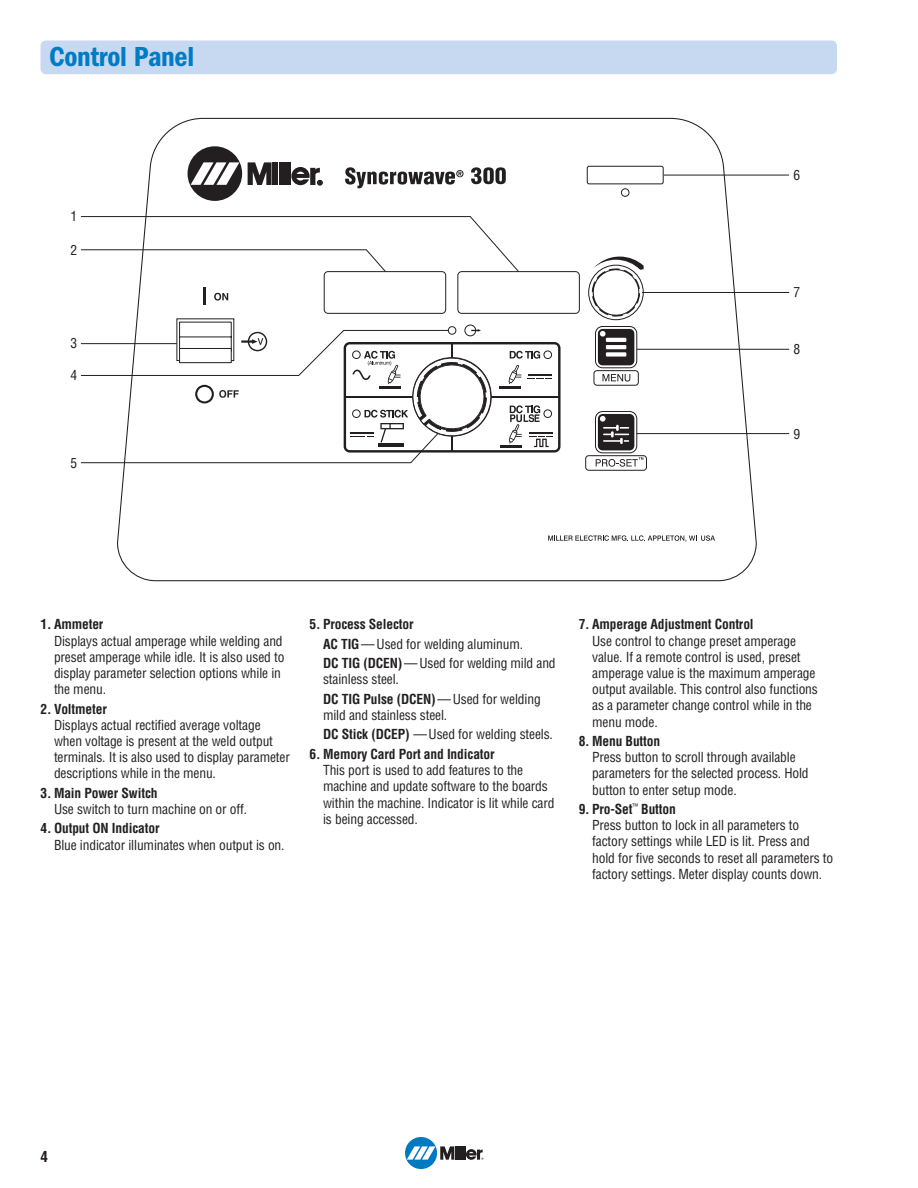
<style>
.page{position:relative;width:918px;height:1188px;background:#fff}
.page>*{position:absolute;margin:0;border:0;box-sizing:border-box;transform-origin:0 0}
.t1{font:28.5px "ITC Franklin Gothic Std Dm Cd";letter-spacing:-.01em;color:#007bc4}
.t2{font:700 condensed 15px "Helvetica";color:#231f20}
.t3{font:condensed 13.5px/16.2px "Helvetica";letter-spacing:-.01em;color:#231f20}
.t4{font:700 condensed 13.5px "Helvetica";letter-spacing:-.01em;color:#231f20}
.s1{font-weight:700}
</style>
<div class="page">
<div style="left:405px;top:1137px;width:32px;height:32px;background:#0079c1;border-radius:50%"></div>
<hr style="left:459px;top:1146px;width:3px;height:14px;background:#231f20">
<hr style="left:463px;top:1146px;width:3px;height:14px;background:#231f20">
<svg style="left:407px;top:1146px;width:51px;height:14px"></svg>
<svg style="left:466px;top:1149px;width:18px;height:11px"></svg>
<svg style="left:116px;top:117px;width:641px;height:465px"></svg>
<svg style="left:80px;top:216px;width:439px;height:56px"></svg>
<hr style="left:637px;top:349px;width:152px;height:1px;background:#231f20">
<hr style="left:642px;top:292px;width:147px;height:1px;background:#231f20">
<hr style="left:637px;top:433px;width:152px;height:1px;background:#231f20">
<hr style="left:664px;top:175px;width:125px;height:1px;background:#231f20">
<svg style="left:80px;top:321px;width:481px;height:142px"></svg>
<svg style="left:591px;top:257px;width:53px;height:60px"></svg>
<div style="left:41px;top:40px;width:796px;height:34px;background:#c7d9f0;border-radius:5px"></div>
<h1 class="t1" style="left:49px;top:46px;width:147px">Control Panel</h1>
<p class="t3" style="left:71px;top:209px;width:8px">1</p>
<p class="t3" style="left:71px;top:243px;width:8px">2</p>
<p class="t3" style="left:71px;top:336px;width:8px">3</p>
<p class="t3" style="left:71px;top:368px;width:8px">4</p>
<p class="t3" style="left:71px;top:456px;width:8px">5</p>
<p class="t3" style="left:793px;top:168px;width:8px">6</p>
<p class="t3" style="left:793px;top:286px;width:8px">7</p>
<p class="t3" style="left:793px;top:342px;width:8px">8</p>
<p class="t3" style="left:793px;top:427px;width:8px">9</p>
<p class="t4" style="left:41px;top:619px;width:64px">1. Ammeter</p>
<p class="t3" style="left:54px;top:634px;width:232px">Displays actual amperage while welding and preset amperage while idle. It is also used to display parameter selection options while in the menu.</p>
<p class="t4" style="left:41px;top:703px;width:68px">2. Voltmeter</p>
<p class="t3" style="left:54px;top:718px;width:237px">Displays actual rectified average voltage when voltage is present at the weld output terminals. It is also used to display parameter descriptions while in the menu.</p>
<p class="t4" style="left:41px;top:788px;width:119px">3. Main Power Switch</p>
<p class="t3" style="left:54px;top:802px;width:195px">Use switch to turn machine on or off.</p>
<p class="t4" style="left:41px;top:823px;width:121px">4. Output ON Indicator</p>
<p class="t3" style="left:54px;top:838px;width:232px">Blue indicator illuminates when output is on.</p>
<p class="t3" style="left:323px;top:616px;width:234px;line-height:19.5px;text-indent:-14px"><span class="s1">5. Process Selector<br>AC TIG</span> — Used for welding aluminum.<br><span class="s1">DC TIG (DCEN)</span> — Used for welding mild and</p>
<p class="t3" style="left:323px;top:671px;width:219px;line-height:19.5px">stainless steel.<br><span class="s1">DC TIG Pulse (DCEN)</span> — Used for welding</p>
<p class="t3" style="left:323px;top:706px;width:231px;line-height:19.5px">mild and stainless steel.<br><span class="s1">DC Stick (DCEP)</span> — Used for welding steels.</p>
<p class="t4" style="left:310px;top:749px;width:187px">6. Memory Card Port and Indicator</p>
<p class="t3" style="left:323px;top:763px;width:233px">This port is used to add features to the machine and update software to the boards within the machine. Indicator is lit while card is being accessed.</p>
<p class="t4" style="left:579px;top:619px;width:177px">7. Amperage Adjustment Control</p>
<p class="t3" style="left:592px;top:634px;width:227px">Use control to change preset amperage value. If a remote control is used, preset amperage value is the maximum amperage output available. This control also functions as a parameter change control while in the menu mode.</p>
<p class="t4" style="left:579px;top:736px;width:83px">8. Menu Button</p>
<p class="t3" style="left:592px;top:750px;width:218px">Press button to scroll through available parameters for the selected process. Hold button to enter setup mode.</p>
<p class="t3" style="left:592px;top:802px;width:243px;text-indent:-14px"><span class="s1">9. Pro-Set</span><sup>™</sup> <span class="s1">Button<br></span>Press button to lock in all parameters to factory settings while LED is lit. Press and hold for five seconds to reset all parameters to factory settings. Meter display counts down.</p>
<p class="t2" style="left:41px;top:1151px;width:9px">4</p>
</div>
